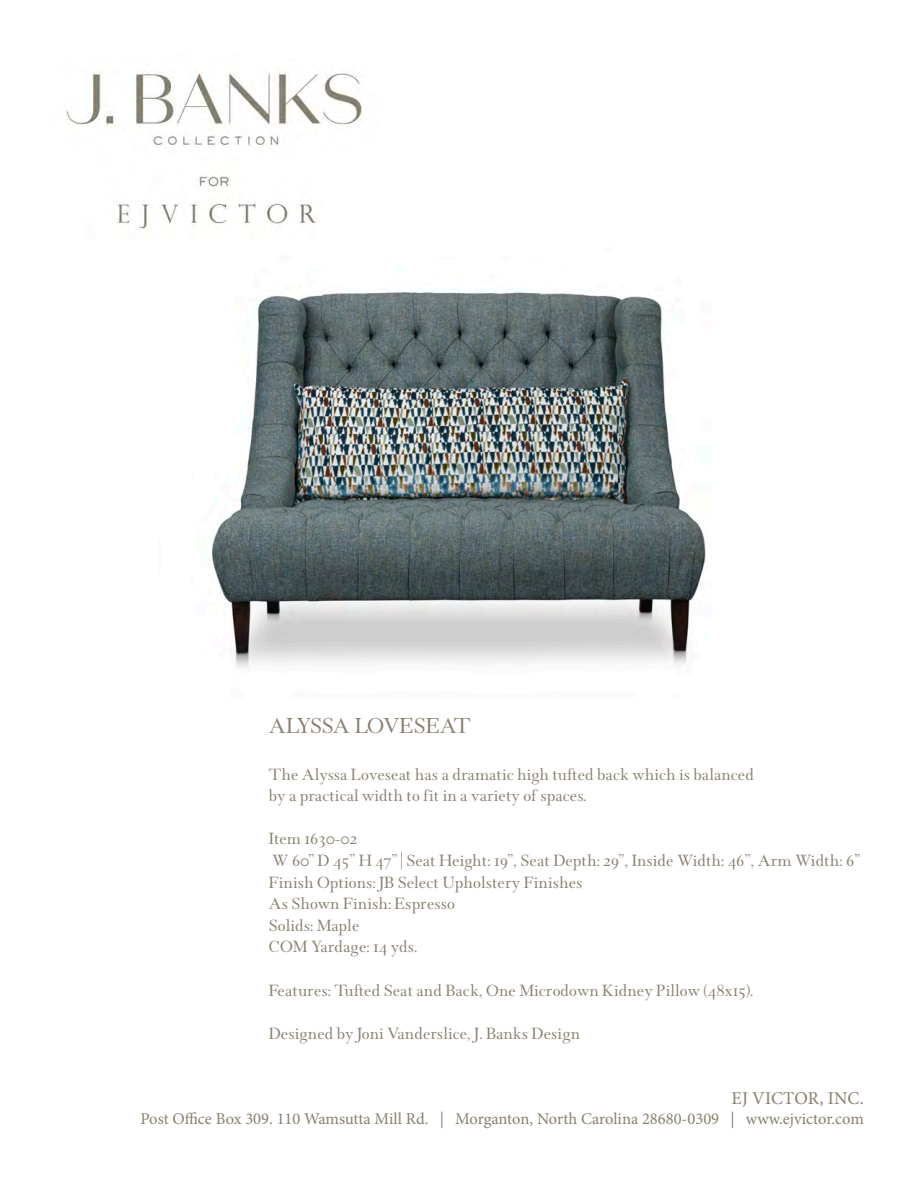
<style>
.page{position:relative;width:918px;height:1188px;background:#fff}
.page>*{position:absolute;margin:0;border:0;box-sizing:border-box;transform-origin:0 0}
.t1{font:24px "Wessex";letter-spacing:-.03em;color:#887f6f}
.t2{font:18px/21.6px "Wessex";color:#887f6f}
.t3{font:18px "Minion Pro";letter-spacing:.005em;color:#887f6f}
.t4{font:16.5px "Minion Pro";color:#887f6f}
</style>
<div class="page">
<img style="left:211px;top:291px;width:495px;height:379px">
<img style="left:66px;top:68px;width:297px;height:167px">
<p class="t1" style="left:269px;top:713px;width:204px">ALYSSA LOVESEAT</p>
<p class="t2" style="left:269px;top:764px;width:487px">The Alyssa Loveseat has a dramatic high tufted back which is balanced by a practical width to fit in a variety of spaces.</p>
<p class="t2" style="left:269px;top:828px;width:593px">Item 1630-02<br>W 60” D 45” H 47” | Seat Height: 19”, Seat Depth: 29”, Inside Width: 46”, Arm Width: 6” Finish Options: JB Select Upholstery Finishes<br>As Shown Finish: Espresso<br>Solids: Maple<br>COM Yardage: 14 yds.</p>
<p class="t2" style="left:269px;top:980px;width:486px">Features: Tufted Seat and Back, One Microdown Kidney Pillow (48x15).</p>
<p class="t2" style="left:269px;top:1023px;width:313px">Designed by Joni Vanderslice, J. Banks Design</p>
<p class="t3" style="left:732px;top:1086px;width:134px">EJ VICTOR, INC.</p>
<p class="t4" style="left:141px;top:1107px;width:725px">Post Office Box 309. 110 Wamsutta Mill Rd. | Morganton, North Carolina 28680-0309 | www.ejvictor.com</p>
</div>
